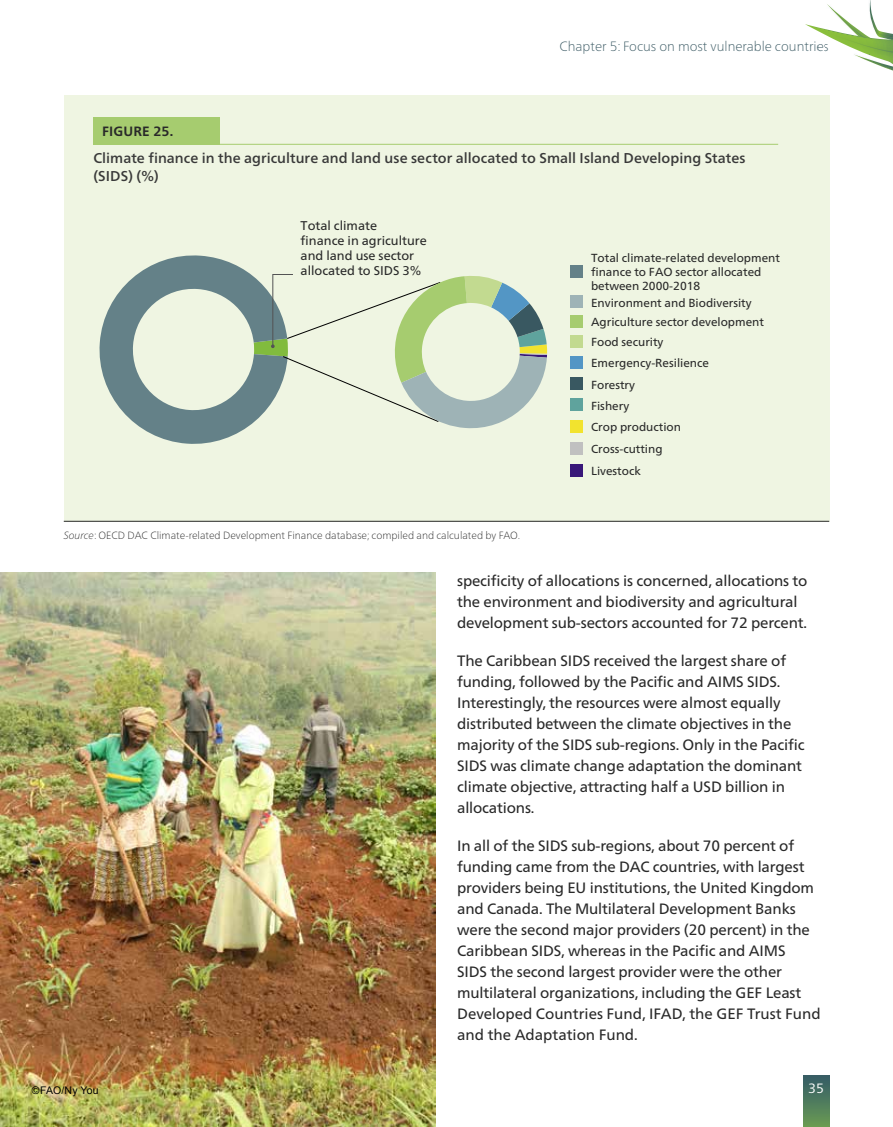
<style>
.page{position:relative;width:893px;height:1127px;background:#fff}
.page>*{position:absolute;margin:0;border:0;box-sizing:border-box;transform-origin:0 0}
.t1{font:15px/21px "Frutiger Neue LTCYR";letter-spacing:-.01em;color:#292929}
.t2{font:500 14.25px/18px "Frutiger Neue LTCYR";letter-spacing:.005em;color:#393939}
.t3{font:100 13.5px "Frutiger Neue LTCYR";color:#395862}
.t4{font:700 13.5px "Frutiger Neue LTCYR";letter-spacing:.015em;color:#292929}
.t5{font:13.5px "Frutiger Neue LTCYR";color:#fff}
.t6{font:12.6px/15.1px "Frutiger Neue LTCYR";color:#292929}
.t7{font:11.7px/14.1px "Frutiger Neue LTCYR";color:#292929}
.t8{font:100 10.5px "Frutiger Neue LTCYR";color:#292929}
.t9{font:10.5px "Arial";color:#000}
.s1{font-style:italic}
</style>
<div class="page">
<div style="left:804px;top:1075px;width:25px;height:52px;background:linear-gradient(to bottom,#335a67,#699a53)"></div>
<svg style="left:805px;top:0;width:88px;height:71px"></svg>
<img style="left:0;top:573px;width:436px;height:554px">
<div style="left:64px;top:95px;width:765px;height:426px;background:#eff5e2"></div>
<div style="left:94px;top:117px;width:126px;height:28px;background:#a6cc6f"></div>
<hr style="left:174px;top:144px;width:604px;height:1px;background:#a6cc6f">
<svg style="left:99px;top:255px;width:448px;height:189px"></svg>
<div style="left:570px;top:377px;width:13px;height:13px;background:#395861"></div>
<div style="left:570px;top:315px;width:13px;height:13px;background:#a6cc6f"></div>
<div style="left:570px;top:265px;width:13px;height:13px;background:#648188"></div>
<div style="left:570px;top:420px;width:13px;height:13px;background:#f2e32e"></div>
<div style="left:570px;top:356px;width:13px;height:12px;background:#5396c5"></div>
<div style="left:570px;top:295px;width:13px;height:13px;background:#9eb3b6"></div>
<div style="left:570px;top:442px;width:13px;height:13px;background:#c0c0c0"></div>
<div style="left:570px;top:464px;width:13px;height:12px;background:#381778"></div>
<div style="left:570px;top:398px;width:13px;height:13px;background:#5fa39d"></div>
<div style="left:570px;top:335px;width:13px;height:12px;background:#c2da90"></div>
<hr style="left:64px;top:521px;width:765px;height:1px;background:#292929">
<p class="t3" style="left:559px;top:38px;width:271px">Chapter 5: Focus on most vulnerable countries</p>
<p class="t4" style="left:102px;top:123px;width:73px">FIGURE 25.</p>
<p class="t2" style="left:93px;top:149px;width:654px">Climate finance in the agriculture and land use sector allocated to Small Island Developing States (SIDS) (%)</p>
<p class="t6" style="left:301px;top:218px;width:128px">Total climate<br>finance in agriculture and land use sector allocated to SIDS 3%</p>
<p class="t7" style="left:591px;top:251px;width:190px">Total climate-related development finance to FAO sector allocated between 2000-2018</p>
<p class="t7" style="left:591px;top:296px;width:162px">Environment and Biodiversity</p>
<p class="t7" style="left:591px;top:335px;width:74px">Food security</p>
<p class="t7" style="left:591px;top:315px;width:174px">Agriculture sector development</p>
<p class="t7" style="left:591px;top:356px;width:119px">Emergency-Resilience</p>
<p class="t7" style="left:591px;top:377px;width:45px">Forestry</p>
<p class="t7" style="left:591px;top:398px;width:40px">Fishery</p>
<p class="t7" style="left:591px;top:416px;width:91px;line-height:21.9px">Crop production<br>Cross-cutting<br>Livestock</p>
<p class="t8" style="left:64px;top:528px;width:458px"><span class="s1">Source</span>: OECD DAC Climate-related Development Finance database; compiled and calculated by FAO.</p>
<p class="t1" style="left:457px;top:570px;width:352px">specificity of allocations is concerned, allocations to the environment and biodiversity and agricultural development sub-sectors accounted for 72 percent.</p>
<p class="t1" style="left:457px;top:650px;width:349px">The Caribbean SIDS received the largest share of funding, followed by the Pacific and AIMS SIDS.<br>Interestingly, the resources were almost equally distributed between the climate objectives in the majority of the SIDS sub-regions. Only in the Pacific SIDS was climate change adaptation the dominant climate objective, attracting half a USD billion in allocations.</p>
<p class="t1" style="left:457px;top:835px;width:365px">In all of the SIDS sub-regions, about 70 percent of funding came from the DAC countries, with largest providers being EU institutions, the United Kingdom and Canada. The Multilateral Development Banks were the second major providers (20 percent) in the Caribbean SIDS, whereas in the Pacific and AIMS<br>SIDS the second largest provider were the other multilateral organizations, including the GEF Least Developed Countries Fund, IFAD, the GEF Trust Fund and the Adaptation Fund.</p>
<p class="t9" style="left:32px;top:1083px;width:68px">©FAO/Ny You</p>
<p class="t5" style="left:808px;top:1080px;width:17px">35</p>
</div>
